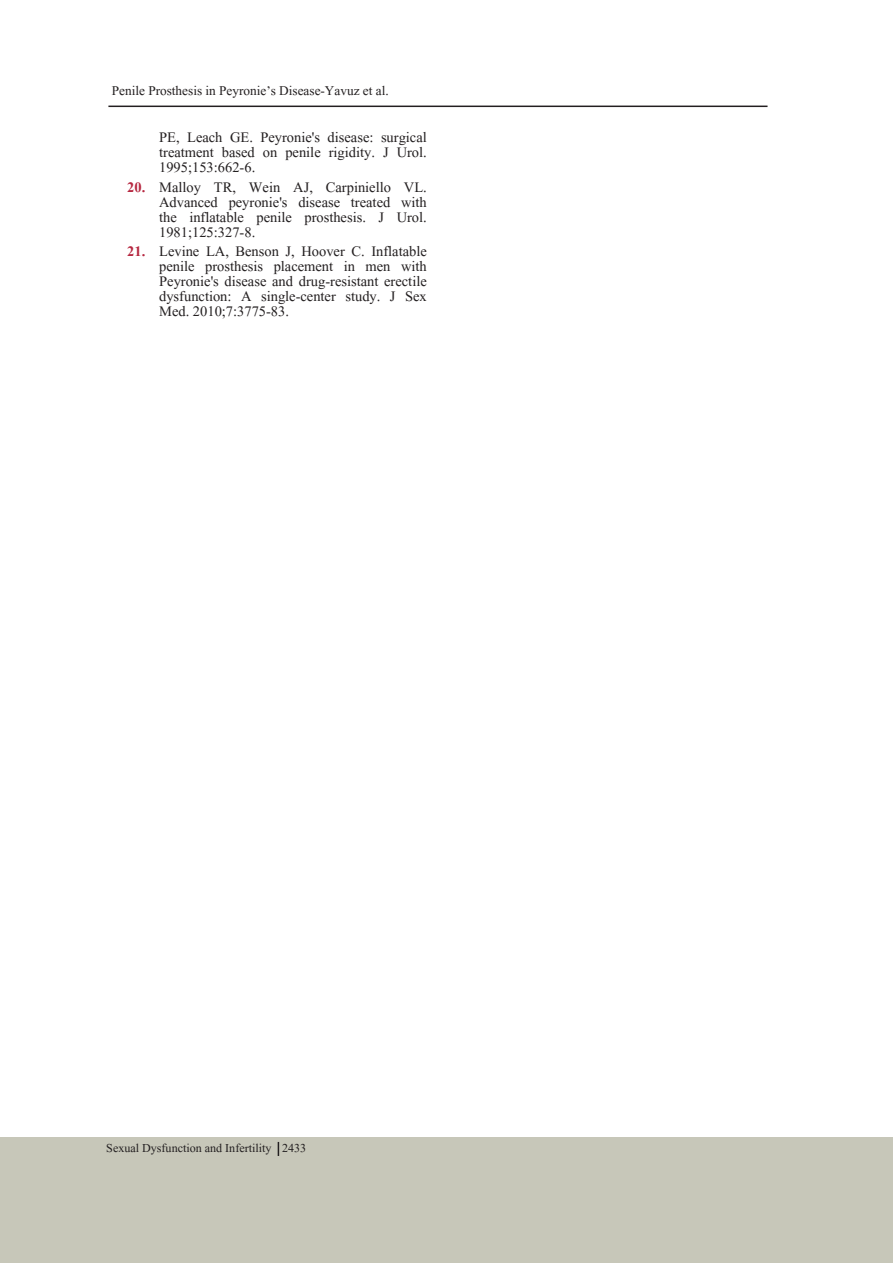
<style>
.page{position:relative;width:893px;height:1263px;background:#fff}
.page>*{position:absolute;margin:0;border:0;box-sizing:border-box;transform-origin:0 0}
.t1{font:18px/15px "Aparajita";color:#231f20;text-align:justify}
.t2{font:16.5px "Aparajita";color:#231f20}
.t3{font:15px "Aparajita";color:#231f20}
.s1{font-weight:700;color:#b62841}
</style>
<div class="page">
<div style="left:0;top:1137px;width:893px;height:126px;background:#c7c7b9"></div>
<hr style="left:108px;top:106px;width:659px;height:1px;background:#231f20">
<svg style="left:278px;top:1142px;width:1px;height:14px"></svg>
<p class="t2" style="left:112px;top:83px;width:278px">Penile Prosthesis in Peyronie’s Disease-Yavuz et al.</p>
<p class="t1" style="left:159px;top:132px;width:269px">PE, Leach GE. Peyronie's disease: surgical treatment based on penile rigidity. J Urol.<br>1995;153:662-6.</p>
<p class="t1" style="left:159px;top:181px;width:269px;text-indent:-32px"><span class="s1">20.</span> Malloy TR, Wein AJ, Carpiniello VL.<br>Advanced peyronie's disease treated with the inflatable penile prosthesis. J Urol.<br>1981;125:327-8.</p>
<p class="t1" style="left:159px;top:246px;width:269px;text-indent:-32px"><span class="s1">21.</span> Levine LA, Benson J, Hoover C. Inflatable penile prosthesis placement in men with Peyronie's disease and drug-resistant erectile dysfunction: A single-center study. J Sex Med. 2010;7:3775-83.</p>
<p class="t3" style="left:106px;top:1140px;width:201px">Sexual Dysfunction and Infertility 2433</p>
</div>
